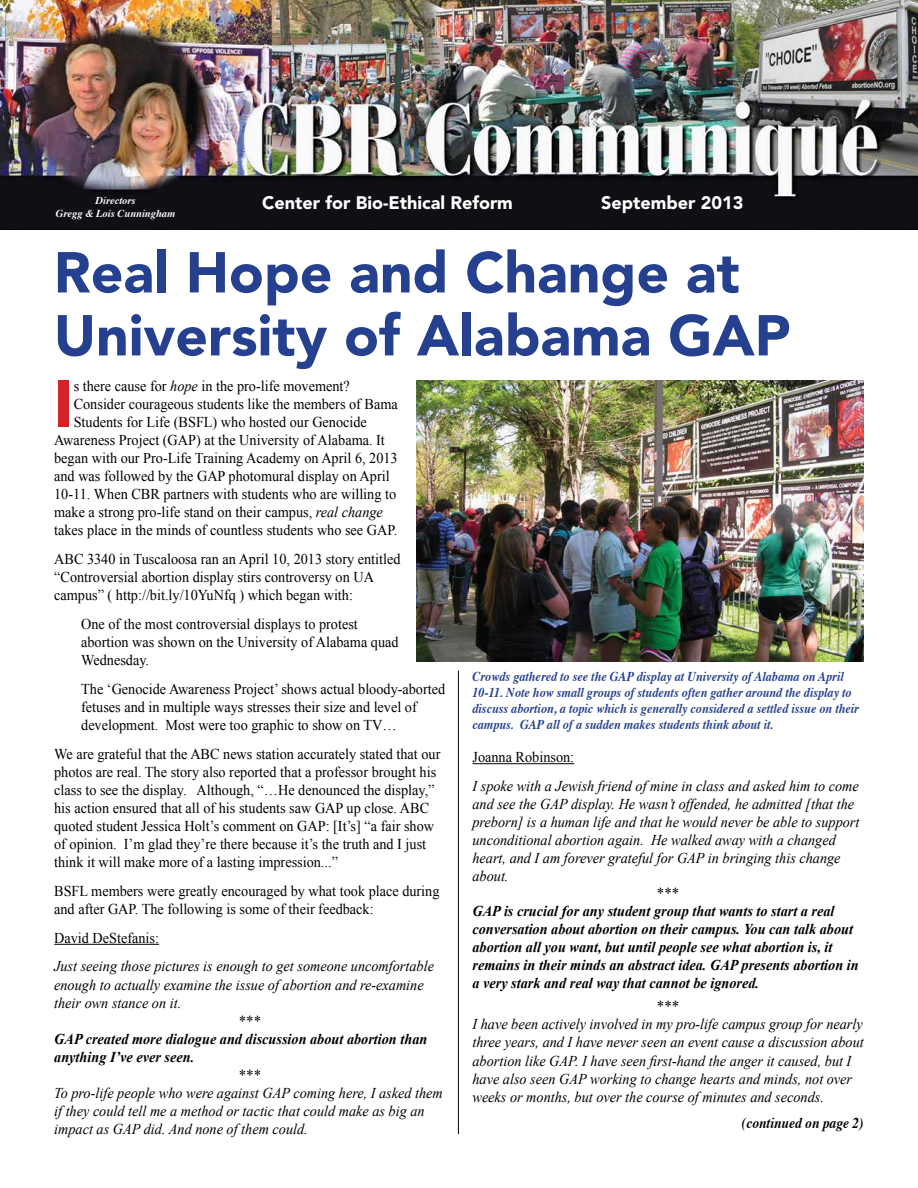
<style>
.page{position:relative;width:918px;height:1188px;background:#fff}
.page>*{position:absolute;margin:0;border:0;box-sizing:border-box;transform-origin:0 0}
.t1{font:900 65.85px "Avenir";color:#d2232a}
.t2{font:900 57px/63px "Avenir";color:#25408f}
.t3{font:900 18px "Avenir";color:#fff}
.t4{font:15px/18px "Times New Roman";color:#000;scale:.95 1}
.t5{font:italic 15px/18px "Times New Roman";color:#000;scale:.95 1}
.t6{font:italic 700 15px/18px "Times New Roman";color:#000;scale:.95 1}
.t7{font:italic 700 15px "Times";color:#000;scale:.9 1}
.t8{font:15px "Times New Roman";color:#000}
.t9{font:italic 700 13.5px/16.2px "Times";color:#25408f;scale:.9 1}
.t10{font:italic 700 10.5px "Times";color:#fff}
.s1{font-style:italic}
</style>
<div class="page">
<hr style="left:54px;top:944px;width:105px;height:1px;background:#000">
<hr style="left:458px;top:671px;width:1px;height:463px;background:#000">
<img style="left:0;top:0;width:918px;height:230px">
<hr style="left:472px;top:763px;width:102px;height:1px;background:#000">
<img style="left:417px;top:380px;width:447px;height:282px">
<p class="t10" style="left:96px;top:191px;width:42px">Directors</p>
<p class="t3" style="left:262px;top:192px;width:252px">Center for Bio-Ethical Reform</p>
<p class="t3" style="left:601px;top:192px;width:144px">September 2013</p>
<p class="t10" style="left:56px;top:204px;width:121px">Gregg &amp; Lois Cunningham</p>
<h2 class="t2" style="left:54px;top:241px;width:738px">Real Hope and Change at<br>University of Alabama GAP</h2>
<h1 class="t1" style="left:54px;top:364px;width:21px">I</h1>
<p class="t4" style="left:74px;top:376px;width:292px">s there cause for <span class="s1">hope</span> in the pro-life movement?</p>
<p class="t4" style="left:74px;top:394px;width:343px">Consider courageous students like the members of Bama</p>
<p class="t4" style="left:74px;top:412px;width:310px">Students for Life (BSFL) who hosted our Genocide</p>
<p class="t4" style="left:54px;top:430px;width:350px">Awareness Project (GAP) at the University of Alabama. It</p>
<p class="t4" style="left:54px;top:448px;width:363px">began with our Pro-Life Training Academy on April 6, 2013</p>
<p class="t4" style="left:54px;top:466px;width:355px">and was followed by the GAP photomural display on April</p>
<p class="t4" style="left:54px;top:485px;width:361px">10-11. When CBR partners with students who are willing to</p>
<p class="t4" style="left:54px;top:503px;width:348px">make a strong pro-life stand on their campus, <span class="s1">real change</span></p>
<p class="t4" style="left:54px;top:521px;width:363px">takes place in the minds of countless students who see GAP.</p>
<p class="t4" style="left:54px;top:549px;width:366px">ABC 3340 in Tuscaloosa ran an April 10, 2013 story entitled “Controversial abortion display stirs controversy on UA campus” ( http://bit.ly/10YuNfq ) which began with:</p>
<p class="t4" style="left:81px;top:614px;width:336px">One of the most controversial displays to protest abortion was shown on the University of Alabama quad<br>Wednesday.</p>
<p class="t4" style="left:81px;top:679px;width:385px">The ‘Genocide Awareness Project’ shows actual bloody-aborted fetuses and in multiple ways stresses their size and level of development. Most were too graphic to show on TV…</p>
<p class="t4" style="left:54px;top:744px;width:408px">We are grateful that the ABC news station accurately stated that our photos are real. The story also reported that a professor brought his class to see the display. Although, “…He denounced the display,” his action ensured that all of his students saw GAP up close. ABC quoted student Jessica Holt’s comment on GAP: [It’s] “a fair show of opinion. I’m glad they’re there because it’s the truth and I just think it will make more of a lasting impression...”</p>
<p class="t4" style="left:54px;top:882px;width:407px">BSFL members were greatly encouraged by what took place during and after GAP. The following is some of their feedback:</p>
<p class="t4" style="left:54px;top:928px;width:112px">David DeStefanis:</p>
<p class="t5" style="left:54px;top:957px;width:401px">Just seeing those pictures is enough to get someone uncomfortable enough to actually examine the issue of abortion and re-examine their own stance on it.</p>
<p class="t8" style="left:239px;top:1012px;width:24px">***</p>
<p class="t6" style="left:54px;top:1030px;width:394px">GAP created more dialogue and discussion about abortion than anything I’ve ever seen.</p>
<p class="t8" style="left:239px;top:1066px;width:24px">***</p>
<p class="t5" style="left:54px;top:1084px;width:411px">To pro-life people who were against GAP coming here, I asked them if they could tell me a method or tactic that could make as big an impact as GAP did. And none of them could.</p>
<p class="t9" style="left:472px;top:667px;width:431px">Crowds gathered to see the GAP display at University of Alabama on April 10-11. Note how small groups of students often gather around the display to discuss abortion, a topic which is generally considered a settled issue on their campus. GAP all of a sudden makes students think about it.</p>
<p class="t4" style="left:472px;top:748px;width:109px">Joanna Robinson:</p>
<p class="t5" style="left:472px;top:777px;width:409px">I spoke with a Jewish friend of mine in class and asked him to come and see the GAP display. He wasn’t offended, he admitted [that the preborn] is a human life and that he would never be able to support unconditional abortion again. He walked away with a changed heart, and I am forever grateful for GAP in bringing this change about.</p>
<p class="t8" style="left:657px;top:884px;width:24px">***</p>
<p class="t6" style="left:472px;top:902px;width:408px">GAP is crucial for any student group that wants to start a real conversation about abortion on their campus. You can talk about abortion all you want, but until people see what abortion is, it remains in their minds an abstract idea. GAP presents abortion in a very stark and real way that cannot be ignored.</p>
<p class="t8" style="left:657px;top:998px;width:24px">***</p>
<p class="t5" style="left:472px;top:1015px;width:413px">I have been actively involved in my pro-life campus group for nearly three years, and I have never seen an event cause a discussion about abortion like GAP. I have seen first-hand the anger it caused, but I have also seen GAP working to change hearts and minds, not over weeks or months, but over the course of minutes and seconds.</p>
<p class="t7" style="left:742px;top:1109px;width:137px">(continued on page 2)</p>
</div>
